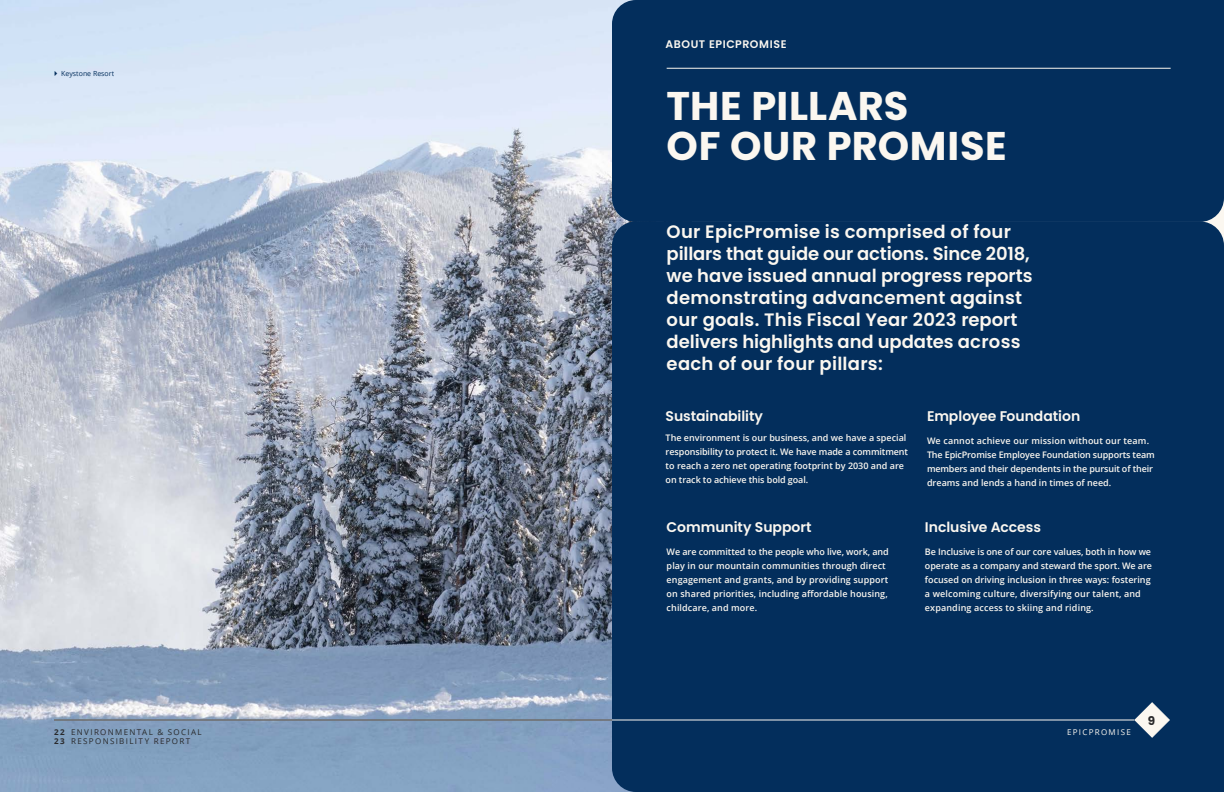
<style>
.page{position:relative;width:1224px;height:792px;background:#fff}
.page>*{position:absolute;margin:0;border:0;box-sizing:border-box;transform-origin:0 0}
.t1{font:700 40px/40px "Poppins";letter-spacing:.015em;color:#fbf7f0}
.t2{font:600 18px/22px "Poppins";letter-spacing:.015em;color:#fbf7f0}
.t3{font:600 14px "Poppins";letter-spacing:-.005em;color:#fbf7f0}
.t4{font:700 12px "Poppins";color:#29292b}
.t5{font:600 11px "Poppins";letter-spacing:.05em;color:#fbf7f0}
.t6{font:600 9px/14px "Open Sans";color:#fbf7f0}
.t7{font:8px "Open Sans";letter-spacing:.17em;color:#29292b}
.t8{font:8px "Open Sans";letter-spacing:.165em;color:#fbf7f0}
.t9{font:7px "Open Sans";color:#032e5c}
.s1{font-weight:700}
</style>
<div class="page">
<img style="left:0;top:0;width:612px;height:792px">
<div style="left:612px;top:0;width:612px;height:221px;background:#032e5c"></div>
<div style="left:612px;top:221px;width:612px;height:571px;background:#032e5c"></div>
<hr style="left:667px;top:68px;width:504px;height:1px;background:#fbf7f0">
<svg style="left:1134px;top:701px;width:37px;height:38px"></svg>
<hr style="left:612px;top:720px;width:522px;height:1px;background:#fbf7f0">
<hr style="left:54px;top:720px;width:558px;height:1px;background:#29292b">
<p class="t9" style="left:61px;top:69px;width:54px">Keystone Resort</p>
<p class="t5" style="left:666px;top:37px;width:122px">ABOUT EPICPROMISE</p>
<h1 class="t1" style="left:667px;top:86px;width:342px">THE PILLARS<br>OF OUR PROMISE</h1>
<p class="t2" style="left:667px;top:221px;width:367px">Our EpicPromise is comprised of four pillars that guide our actions. Since 2018, we have issued annual progress reports demonstrating advancement against our goals. This Fiscal Year 2023 report delivers highlights and updates across each of our four pillars:</p>
<h3 class="t3" style="left:666px;top:408px;width:99px">Sustainability</h3>
<p class="t6" style="left:666px;top:431px;width:244px">The environment is our business, and we have a special responsibility to protect it. We have made a commitment to reach a zero net operating footprint by 2030 and are on track to achieve this bold goal.</p>
<h3 class="t3" style="left:667px;top:519px;width:146px">Community Support</h3>
<p class="t6" style="left:667px;top:545px;width:224px">We are committed to the people who live, work, and play in our mountain communities through direct engagement and grants, and by providing support on shared priorities, including affordable housing, childcare, and more.</p>
<h3 class="t3" style="left:927px;top:408px;width:155px">Employee Foundation</h3>
<p class="t6" style="left:927px;top:434px;width:229px">We cannot achieve our mission without our team.<br>The EpicPromise Employee Foundation supports team members and their dependents in the pursuit of their dreams and lends a hand in times of need.</p>
<h3 class="t3" style="left:925px;top:519px;width:118px">Inclusive Access</h3>
<p class="t6" style="left:925px;top:545px;width:229px">Be Inclusive is one of our core values, both in how we operate as a company and steward the sport. We are focused on driving inclusion in three ways: fostering a welcoming culture, diversifying our talent, and expanding access to skiing and riding.</p>
<h3 class="t4" style="left:1148px;top:714px;width:9px">9</h3>
<p class="t7" style="left:54px;top:727px;width:149px"><span class="s1">22</span> ENVIRONMENTAL &amp; SOCIAL</p>
<p class="t8" style="left:1067px;top:727px;width:65px">EPICPROMISE</p>
<p class="t7" style="left:54px;top:736px;width:138px"><span class="s1">23</span> RESPONSIBILITY REPORT</p>
</div>
